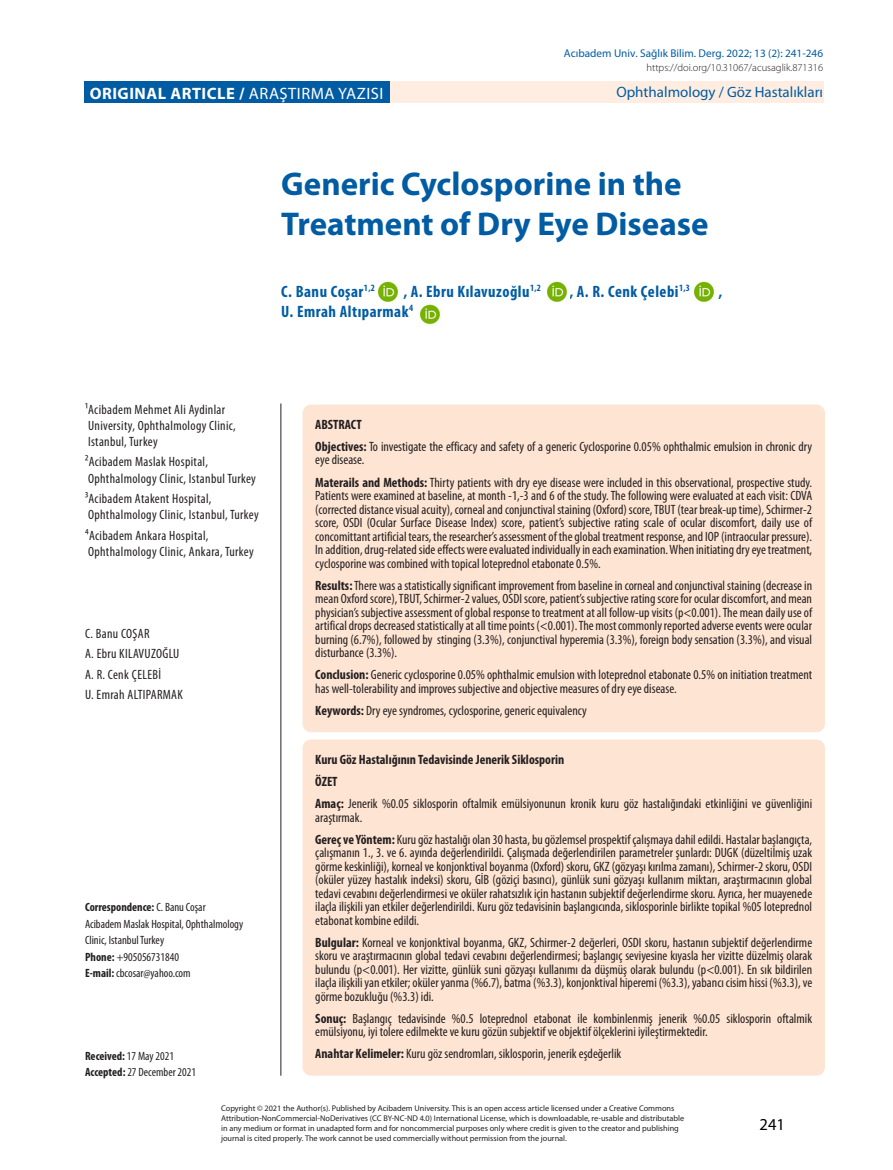
<style>
.page{position:relative;width:893px;height:1170px;background:#fff}
.page>*{position:absolute;margin:0;border:0;box-sizing:border-box;transform-origin:0 0}
._01_BASLIK{font:700 33px/39.6px "Myriad Pro";color:#015ca3}
._02_YAZAR{font:700 condensed 16.5px "Myriad Pro";letter-spacing:.03em;color:#015ca3}
.t1{font:700 16.5px "Myriad Pro";letter-spacing:.03em;color:#fff}
.t2{font:16.5px "Myriad Pro";color:#000}
.t3{font:15px "Myriad Pro";color:#015ca3}
._06_KEY{font:condensed 13.5px/13.5px "Myriad Pro";color:#231f20}
._14_KUNYE01{font:condensed 13.5px/16.2px "Myriad Pro";letter-spacing:.025em;color:#231f20}
._06_KEY-2{font:700 condensed 13.5px "Myriad Pro";color:#231f20}
._14_KUNYE02b_iletisi{font:condensed 12px/16.5px "Myriad Pro";color:#231f20}
._14_KUNYE02_iletisim{font:condensed 12px "Myriad Pro";color:#231f20}
._14_KUNYE02_iletisim-2{font:700 condensed 12px "Myriad Pro";color:#231f20}
._14_KUNYE03_tarihler{font:condensed 12px "Myriad Pro";color:#231f20}
._14_KUNYE03_tarihler-2{font:700 condensed 12px "Myriad Pro";color:#231f20}
.t4{font:11.25px "Myriad Pro";color:#015ca3}
.t5{font:300 10.5px "Myriad Pro";color:#231f20}
._10_TABLO{font:8.25px/9.9px "Myriad Pro";color:#231f20}
.s1{font-weight:400}
.s2{font-weight:700}
</style>
<div class="page">
<hr style="left:280px;top:403px;width:1px;height:672px;background:#231f20">
<div style="left:389px;top:82px;width:435px;height:21px;background:#feede0"></div>
<div style="left:84px;top:82px;width:305px;height:21px;background:#015ca3"></div>
<div style="left:302px;top:404px;width:523px;height:328px;background:#fee4d2;border-radius:9px"></div>
<div style="left:302px;top:739px;width:523px;height:336px;background:#fee4d2;border-radius:9px"></div>
<img style="left:378px;top:281px;width:20px;height:22px">
<img style="left:547px;top:281px;width:20px;height:22px">
<img style="left:694px;top:281px;width:20px;height:22px">
<img style="left:420px;top:304px;width:20px;height:21px">
<p class="t1" style="left:90px;top:82px;width:295px">ORIGINAL ARTICLE / <span class="s1">ARAŞTIRMA YAZISI</span></p>
<p class="t4" style="left:564px;top:46px;width:261px">Acıbadem Univ. Sağlık Bilim. Derg. 2022; 13 (2): 241-246</p>
<p class="t5" style="left:646px;top:61px;width:178px">https://doi.org/10.31067/acusaglik.871316</p>
<p class="t3" style="left:616px;top:83px;width:208px">Ophthalmology / Göz Hastalıkları</p>
<p class="_01_BASLIK" style="left:281px;top:163px;width:429px">Generic Cyclosporine in the<br>Treatment of Dry Eye Disease</p>
<p class="_02_YAZAR" style="left:281px;top:281px;width:95px">C. Banu Coşar<sup>1,2</sup></p>
<p class="_02_YAZAR" style="left:403px;top:281px;width:139px">, A. Ebru Kılavuzoğlu<sup>1,2</sup></p>
<p class="_02_YAZAR" style="left:569px;top:281px;width:122px">, A. R. Cenk Çelebi<sup>1,3</sup></p>
<p class="_02_YAZAR" style="left:718px;top:281px;width:5px">,</p>
<p class="_02_YAZAR" style="left:281px;top:301px;width:133px">U. Emrah Altıparmak<sup>4</sup></p>
<p class="_14_KUNYE01" style="left:85px;top:401px;width:152px">1Acibadem Mehmet Ali Aydinlar<br>University, Ophthalmology Clinic,<br>Istanbul, Turkey</p>
<p class="_14_KUNYE01" style="left:85px;top:453px;width:172px">2Acibadem Maslak Hospital,<br>Ophthalmology Clinic, Istanbul Turkey</p>
<p class="_14_KUNYE01" style="left:85px;top:490px;width:175px">3Acibadem Atakent Hospital,<br>Ophthalmology Clinic, Istanbul, Turkey</p>
<p class="_14_KUNYE01" style="left:85px;top:527px;width:170px">⁴Acibadem Ankara Hospital,<br>Ophthalmology Clinic, Ankara, Turkey</p>
<p class="_14_KUNYE01" style="left:85px;top:625px;width:66px">C. Banu COŞAR</p>
<p class="_14_KUNYE01" style="left:85px;top:645px;width:96px">A. Ebru KILAVUZOĞLU</p>
<p class="_14_KUNYE01" style="left:85px;top:666px;width:78px">A. R. Cenk ÇELEBİ</p>
<p class="_14_KUNYE01" style="left:85px;top:686px;width:99px">U. Emrah ALTIPARMAK</p>
<p class="_14_KUNYE02_iletisim-2" style="left:85px;top:899px;width:122px">Correspondence: <span class="s1">C. Banu Coşar</span></p>
<p class="_14_KUNYE02b_iletisi" style="left:85px;top:915px;width:160px">Acibadem Maslak Hospital, Ophthalmology<br>Clinic, Istanbul Turkey</p>
<p class="_14_KUNYE02_iletisim" style="left:85px;top:949px;width:95px"><span class="s2">Phone:</span> +905056731840</p>
<p class="_14_KUNYE02_iletisim" style="left:85px;top:966px;width:107px"><span class="s2">E-mail:</span> cbcosar@yahoo.com</p>
<p class="_14_KUNYE03_tarihler-2" style="left:85px;top:1048px;width:90px">Received: <span class="s1">17 May 2021</span></p>
<p class="_14_KUNYE03_tarihler" style="left:85px;top:1065px;width:113px"><span class="s2">Accepted:</span> 27 December 2021</p>
<p class="_06_KEY-2" style="left:315px;top:416px;width:48px">ABSTRACT</p>
<p class="_06_KEY" style="left:315px;top:439px;width:498px"><span class="s2">Objectives:</span> To investigate the efficacy and safety of a generic Cyclosporine 0.05% ophthalmic emulsion in chronic dry eye disease.</p>
<p class="_06_KEY" style="left:315px;top:475px;width:498px;text-align:justify"><span class="s2">Materails and Methods:</span> Thirty patients with dry eye disease were included in this observational, prospective study.<br>Patients were examined at baseline, at month -1,-3 and 6 of the study. The following were evaluated at each visit: CDVA (corrected distance visual acuity), corneal and conjunctival staining (Oxford) score, TBUT (tear break-up time), Schirmer-2 score, OSDI (Ocular Surface Disease Index) score, patient’s subjective rating scale of ocular discomfort, daily use of concomittant artificial tears, the researcher’s assessment of the global treatment response, and IOP (intraocular pressure).<br>In addition, drug-related side effects were evaluated individually in each examination. When initiating dry eye treatment, cyclosporine was combined with topical loteprednol etabonate 0.5%.</p>
<p class="_06_KEY" style="left:315px;top:578px;width:498px;text-align:justify"><span class="s2">Results:</span> There was a statistically significant improvement from baseline in corneal and conjunctival staining (decrease in mean Oxford score), TBUT, Schirmer-2 values, OSDI score, patient’s subjective rating score for ocular discomfort, and mean physician’s subjective assessment of global response to treatment at all follow-up visits (p&lt;0.001). The mean daily use of artifical drops decreased statistically at all time points (&lt;0.001). The most commonly reported adverse events were ocular burning (6.7%), followed by stinging (3.3%), conjunctival hyperemia (3.3%), foreign body sensation (3.3%), and visual disturbance (3.3%).</p>
<p class="_06_KEY" style="left:315px;top:667px;width:498px"><span class="s2">Conclusion:</span> Generic cyclosporine 0.05% ophthalmic emulsion with loteprednol etabonate 0.5% on initiation treatment has well-tolerability and improves subjective and objective measures of dry eye disease.</p>
<p class="_06_KEY" style="left:315px;top:703px;width:273px"><span class="s2">Keywords:</span> Dry eye syndromes, cyclosporine, generic equivalency</p>
<p class="_06_KEY-2" style="left:315px;top:751px;width:250px">Kuru Göz Hastalığının Tedavisinde Jenerik Siklosporin</p>
<p class="_06_KEY-2" style="left:315px;top:773px;width:24px">ÖZET</p>
<p class="_06_KEY" style="left:315px;top:796px;width:498px"><span class="s2">Amaç:</span> Jenerik %0.05 siklosporin oftalmik emülsiyonunun kronik kuru göz hastalığındaki etkinliğini ve güvenliğini araştırmak.</p>
<p class="_06_KEY" style="left:315px;top:832px;width:498px;text-align:justify"><span class="s2">Gereç ve Yöntem:</span> Kuru göz hastalığı olan 30 hasta, bu gözlemsel prospektif çalışmaya dahil edildi. Hastalar başlangıçta, çalışmanın 1., 3. ve 6. ayında değerlendirildi. Çalışmada değerlendirilen parametreler şunlardı: DUGK (düzeltilmiş uzak görme keskinliği), korneal ve konjonktival boyanma (Oxford) skoru, GKZ (gözyaşı kırılma zamanı), Schirmer-2 skoru, OSDI (oküler yüzey hastalık indeksi) skoru, GİB (göziçi basıncı), günlük suni gözyaşı kullanım miktarı, araştırmacının global tedavi cevabını değerlendirmesi ve oküler rahatsızlık için hastanın subjektif değerlendirme skoru. Ayrıca, her muayenede ilaçla ilişkili yan etkiler değerlendirildi. Kuru göz tedavisinin başlangıcında, siklosporinle birlikte topikal %05 loteprednol etabonat kombine edildi.</p>
<p class="_06_KEY" style="left:315px;top:935px;width:498px;text-align:justify"><span class="s2">Bulgular:</span> Korneal ve konjonktival boyanma, GKZ, Schirmer-2 değerleri, OSDI skoru, hastanın subjektif değerlendirme skoru ve araştırmacının global tedavi cevabını değerlendirmesi; başlangıç seviyesine kıyasla her vizitte düzelmiş olarak bulundu (p&lt;0.001). Her vizitte, günlük suni gözyaşı kullanımı da düşmüş olarak bulundu (p&lt;0.001). En sık bildirilen ilaçla ilişkili yan etkiler; oküler yanma (%6.7), batma (%3.3), konjonktival hiperemi (%3.3), yabancı cisim hissi (%3.3), ve görme bozukluğu (%3.3) idi.</p>
<p class="_06_KEY" style="left:315px;top:1011px;width:498px"><span class="s2">Sonuç:</span> Başlangıç tedavisinde %0.5 loteprednol etabonat ile kombinlenmiş jenerik %0.05 siklosporin oftalmik emülsiyonu, iyi tolere edilmekte ve kuru gözün subjektif ve objektif ölçeklerini iyileştirmektedir.</p>
<p class="_06_KEY" style="left:315px;top:1046px;width:308px"><span class="s2">Anahtar Kelimeler:</span> Kuru göz sendromları, siklosporin, jenerik eşdeğerlik</p>
<p class="_10_TABLO" style="left:221px;top:1103px;width:465px">Copyright © 2021 the Author(s). Published by Acibadem University. This is an open access article licensed under a Creative Commons Attribution-NonCommercial-NoDerivatives (CC BY-NC-ND 4.0) International License, which is downloadable, re-usable and distributable in any medium or format in unadapted form and for noncommercial purposes only where credit is given to the creator and publishing journal is cited properly. The work cannot be used commercially without permission from the journal.</p>
<p class="t2" style="left:760px;top:1114px;width:27px">241</p>
</div>
